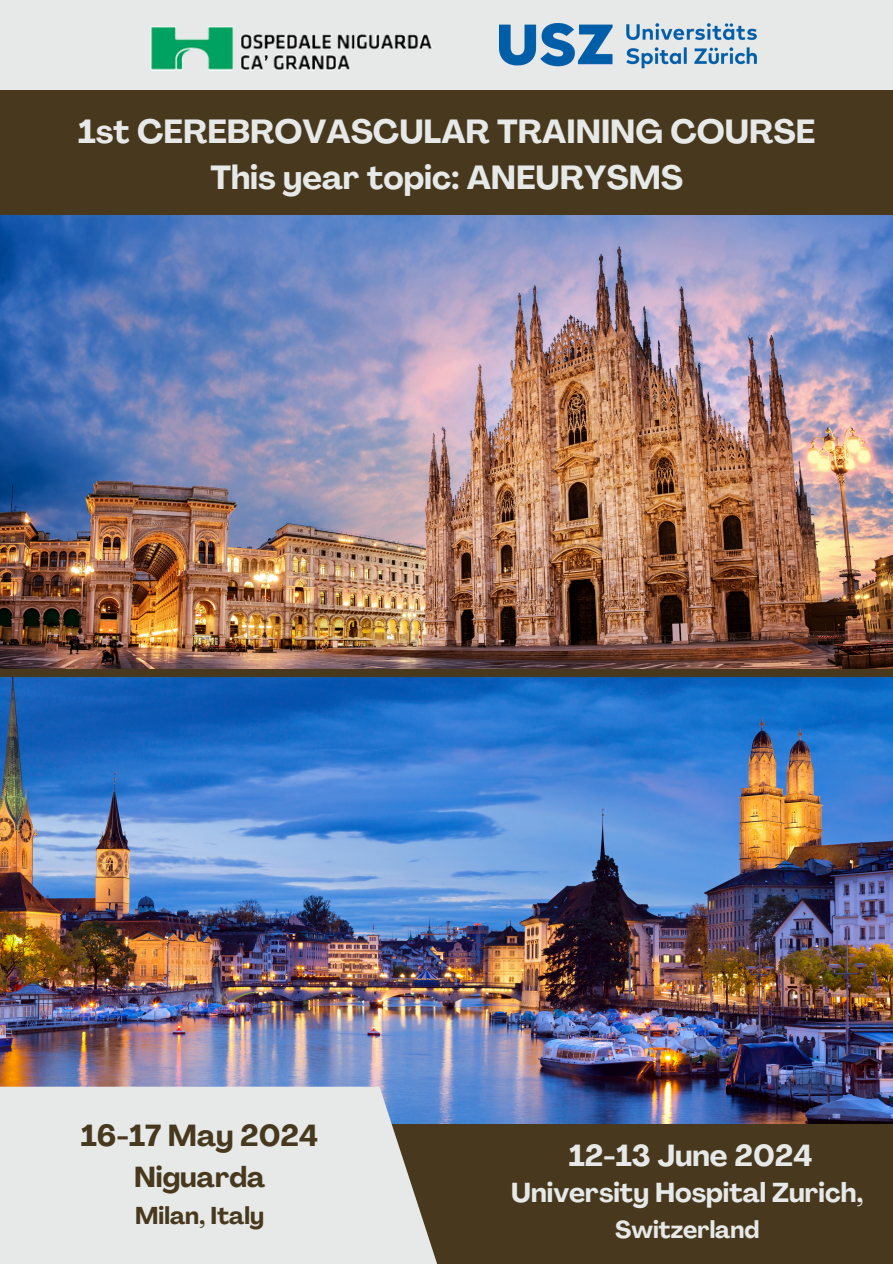
<style>
.page{position:relative;width:893px;height:1264px;background:#fff}
.page>*{position:absolute;margin:0;border:0;box-sizing:border-box;transform-origin:0 0}
.t1{font:700 33px/46.2px "Agrandir";color:#e6e9e8;text-align:center}
.t2{font:700 30px "Agrandir";color:#e6e9e8}
.t3{font:700 30px "Agrandir";color:#48391e}
.t4{font:700 28.5px "Agrandir";color:#48391e}
.t5{font:700 27px "Agrandir";color:#e6e9e8}
.t6{font:700 24px "Agrandir";color:#48391e}
.t7{font:700 24px "Agrandir";color:#e6e9e8}
</style>
<div class="page">
<div style="left:0;top:0;width:892px;height:1263px;background:#48391e"></div>
<div style="left:0;top:0;width:892px;height:89px;background:#e6e9e8"></div>
<img style="left:0;top:677px;width:892px;height:446px">
<svg style="left:0;top:1086px;width:446px;height:177px;background:#d8dcdb"></svg>
<img style="left:0;top:216px;width:892px;height:452px">
<img style="left:150px;top:26px;width:283px;height:45px">
<img style="left:499px;top:24px;width:257px;height:45px">
<p class="t1" style="left:78px;top:112px;width:738px">1st CEREBROVASCULAR TRAINING COURSE<br>This year topic: ANEURYSMS</p>
<h1 class="t3" style="left:81px;top:1123px;width:239px">16-17 May 2024</h1>
<p class="t4" style="left:134px;top:1165px;width:133px">Niguarda</p>
<h2 class="t6" style="left:135px;top:1205px;width:130px">Milan, Italy</h2>
<h1 class="t2" style="left:568px;top:1143px;width:245px">12-13 June 2024</h1>
<p class="t5" style="left:511px;top:1181px;width:353px">University Hospital Zurich,</p>
<h1 class="t7" style="left:615px;top:1219px;width:146px">Switzerland</h1>
</div>
